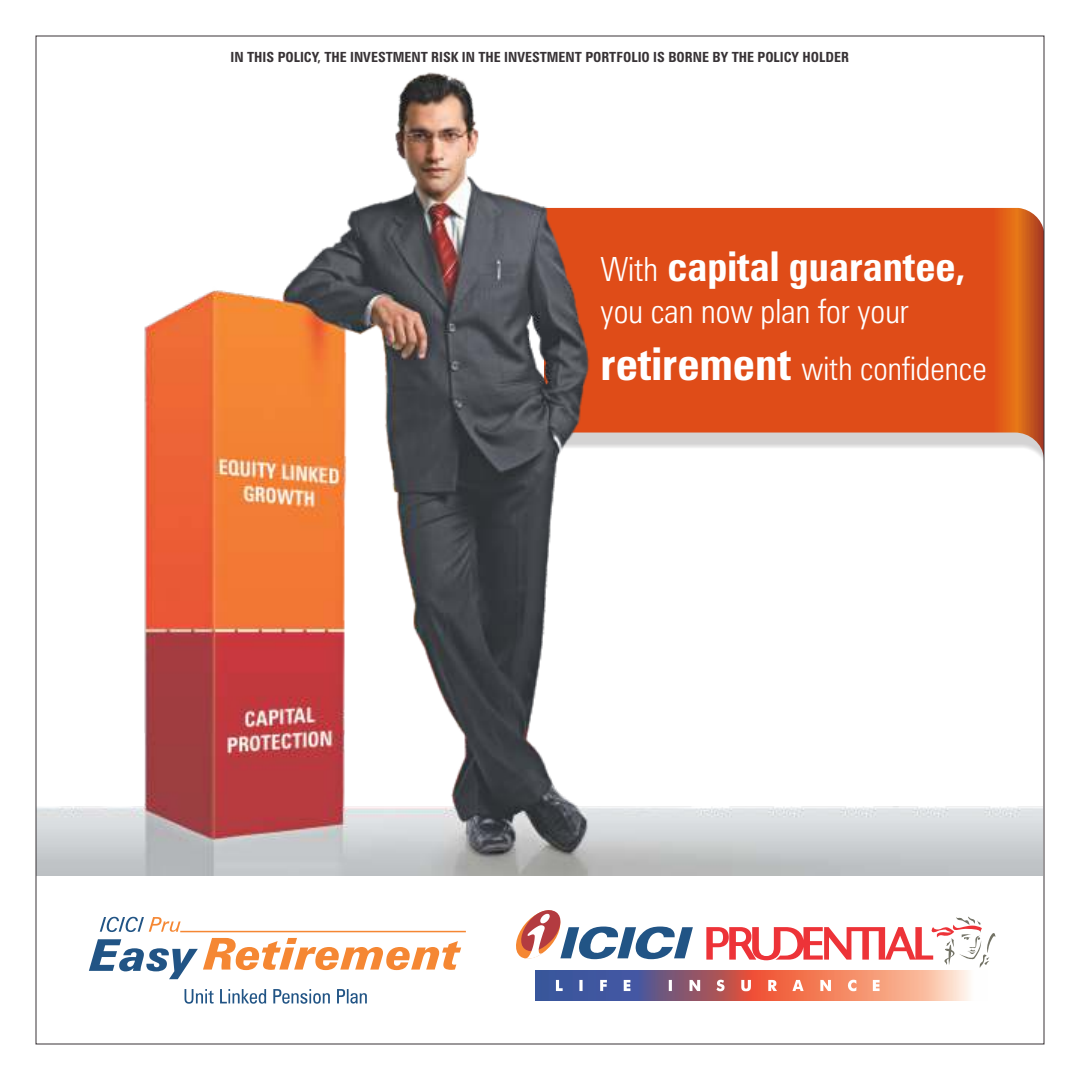
<style>
.page{position:relative;width:1080px;height:1080px;background:#fff}
.page>*{position:absolute;margin:0;border:0;box-sizing:border-box;transform-origin:0 0}
.t1{font:700 condensed 41.2px "Zurich BT";color:#fff}
.t2{font:300 condensed 33.4px "Zurich BT";color:#fff}
.t3{font:300 condensed 32.4px "Zurich BT";color:#fff}
.t4{font:700 condensed 14px "Zurich BT";color:#383336}
.s1{font-weight:300;font-size:33.4px}
.s2{font-weight:700;font-size:45.4px}
</style>
<div class="page">
<img style="left:38px;top:72px;width:1004px;height:803px">
<svg style="left:100px;top:917px;width:81px;height:15px"></svg>
<svg style="left:89px;top:938px;width:372px;height:41px"></svg>
<svg style="left:185px;top:989px;width:182px;height:15px"></svg>
<hr style="left:180px;top:931px;width:286px;height:1px;background:#f58733">
<img style="left:535px;top:971px;width:435px;height:30px">
<svg style="left:706px;top:917px;width:289px;height:51px"></svg>
<svg style="left:556px;top:980px;width:324px;height:11px"></svg>
<svg style="left:516px;top:910px;width:177px;height:50px"></svg>
<p class="t4" style="left:231px;top:51px;width:620px">IN THIS POLICY, THE INVESTMENT RISK IN THE INVESTMENT PORTFOLIO IS BORNE BY THE POLICY HOLDER</p>
<h1 class="t1" style="left:601px;top:250px;width:366px"><span class="s1">With</span> capital guarantee,</h1>
<h2 class="t2" style="left:601px;top:297px;width:310px">you can now plan for your</h2>
<h3 class="t3" style="left:601px;top:356px;width:388px"><span class="s2">retirement</span> with confidence</h3>
</div>
